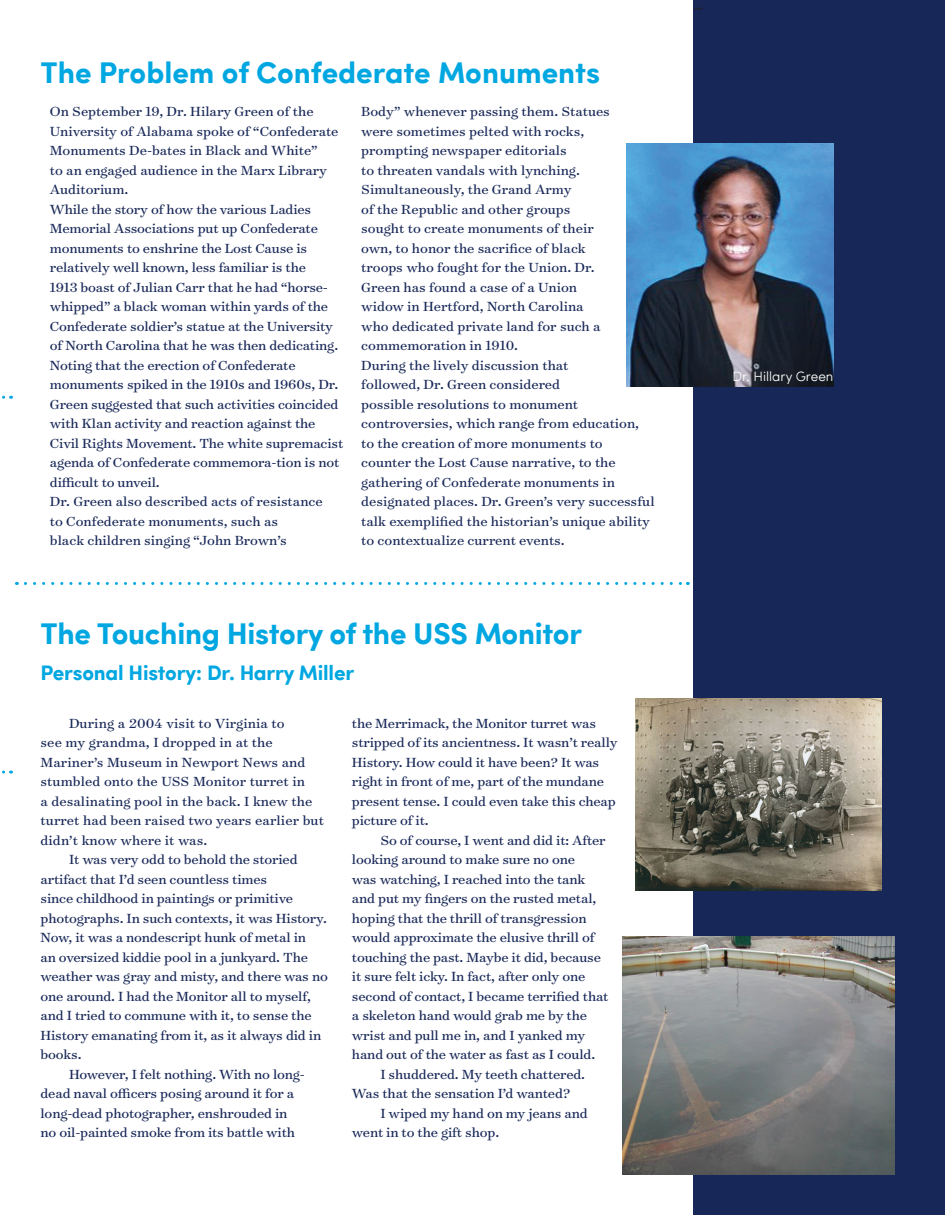
<style>
.page{position:relative;width:945px;height:1215px;background:#fff}
.page>*{position:absolute;margin:0;border:0;box-sizing:border-box;transform-origin:0 0}
.t1{font:30px "Sofia Pro Bold 33249";letter-spacing:-.01em;color:#00a7e1}
.t2{font:21px "Sofia Pro Bold 33249";letter-spacing:-.01em;color:#00a7e1}
.t3{font:18px "Minion Pro";color:#231f20}
.t4{font:15px/19.5px "Surveyor Text";letter-spacing:-.01em;color:#172757}
.t5{font:13.5px "Sofia Pro Light 53206";color:#fff}
</style>
<div class="page">
<div style="left:693px;top:0;width:252px;height:1215px;background:#172757"></div>
<svg style="left:2px;top:771px;width:10px;height:3px"></svg>
<svg style="left:25px;top:582px;width:663px;height:3px"></svg>
<svg style="left:2px;top:396px;width:10px;height:3px"></svg>
<img style="left:627px;top:144px;width:206px;height:243px">
<img style="left:636px;top:699px;width:245px;height:192px">
<img style="left:622px;top:936px;width:272px;height:238px">
<h2 class="t1" style="left:40px;top:49px;width:561px">The Problem of Confederate Monuments</h2>
<p class="t4" style="left:50px;top:101px;width:295px">On September 19, Dr. Hilary Green of the University of Alabama spoke of “Confederate Monuments De-bates in Black and White”<br>to an engaged audience in the Marx Library Auditorium.<br>While the story of how the various Ladies Memorial Associations put up Confederate monuments to enshrine the Lost Cause is relatively well known, less familiar is the<br>1913 boast of Julian Carr that he had “horse&shy;whipped” a black woman within yards of the Confederate soldier’s statue at the University of North Carolina that he was then dedicating.<br>Noting that the erection of Confederate monuments spiked in the 1910s and 1960s, Dr.<br>Green suggested that such activities coincided with Klan activity and reaction against the Civil Rights Movement. The white supremacist agenda of Confederate commemora-tion is not difcult to unveil.<br>Dr. Green also described acts of resistance<br>to Confederate monuments, such as<br>black children singing “John Brown’s</p>
<p class="t4" style="left:361px;top:101px;width:295px">Body” whenever passing them. Statues<br>were sometimes pelted with rocks, prompting newspaper editorials<br>to threaten vandals with lynching.<br>Simultaneously, the Grand Army<br>of the Republic and other groups<br>sought to create monuments of their<br>own, to honor the sacrifce of black<br>troops who fought for the Union. Dr.<br>Green has found a case of a Union<br>widow in Hertford, North Carolina<br>who dedicated private land for such a commemoration in 1910.<br>During the lively discussion that<br>followed, Dr. Green considered<br>possible resolutions to monument controversies, which range from education, to the creation of more monuments to counter the Lost Cause narrative, to the gathering of Confederate monuments in designated places. Dr. Green’s very successful talk exemplifed the historian’s unique ability to contextualize current events.</p>
<h2 class="t1" style="left:40px;top:610px;width:543px">The Touching History of the USS Monitor</h2>
<p class="t2" style="left:40px;top:656px;width:315px">Personal History: Dr. Harry Miller</p>
<p class="t4" style="left:40px;top:713px;width:285px;text-indent:28px">During a 2004 visit to Virginia to<br>see my grandma, I dropped in at the Mariner’s Museum in Newport News and stumbled onto the USS Monitor turret in<br>a desalinating pool in the back. I knew the turret had been raised two years earlier but didn’t know where it was.</p>
<p class="t4" style="left:40px;top:849px;width:289px;text-indent:28px">It was very odd to behold the storied artifact that I’d seen countless times<br>since childhood in paintings or primitive photographs. In such contexts, it was History.<br>Now, it was a nondescript hunk of metal in<br>an oversized kiddie pool in a junkyard. The weather was gray and misty, and there was no one around. I had the Monitor all to myself, and I tried to commune with it, to sense the History emanating from it, as it always did in books.</p>
<p class="t4" style="left:40px;top:1064px;width:266px;text-indent:28px">However, I felt nothing. With no long&shy;dead naval ofcers posing around it for a long-dead photographer, enshrouded in no oil-painted smoke from its battle with</p>
<p class="t4" style="left:352px;top:713px;width:267px">the Merrimack, the Monitor turret was stripped of its ancientness. It wasn’t really History. How could it have been? It was right in front of me, part of the mundane present tense. I could even take this cheap picture of it.</p>
<p class="t4" style="left:352px;top:830px;width:258px;text-indent:28px">So of course, I went and did it: After looking around to make sure no one<br>was watching, I reached into the tank and put my fngers on the rusted metal, hoping that the thrill of transgression would approximate the elusive thrill of touching the past. Maybe it did, because it sure felt icky. In fact, after only one second of contact, I became terrifed that a skeleton hand would grab me by the wrist and pull me in, and I yanked my hand out of the water as fast as I could.</p>
<p class="t4" style="left:352px;top:1064px;width:235px;text-indent:28px">I shuddered. My teeth chattered.<br>Was that the sensation I’d wanted?</p>
<p class="t4" style="left:352px;top:1103px;width:237px;text-indent:28px">I wiped my hand on my jeans and went in to the gift shop.</p>
<p class="t3" style="left:693px;top:-5px;width:12px">~</p>
<p class="t5" style="left:732px;top:366px;width:102px">Dr. Hillary Green</p>
</div>
